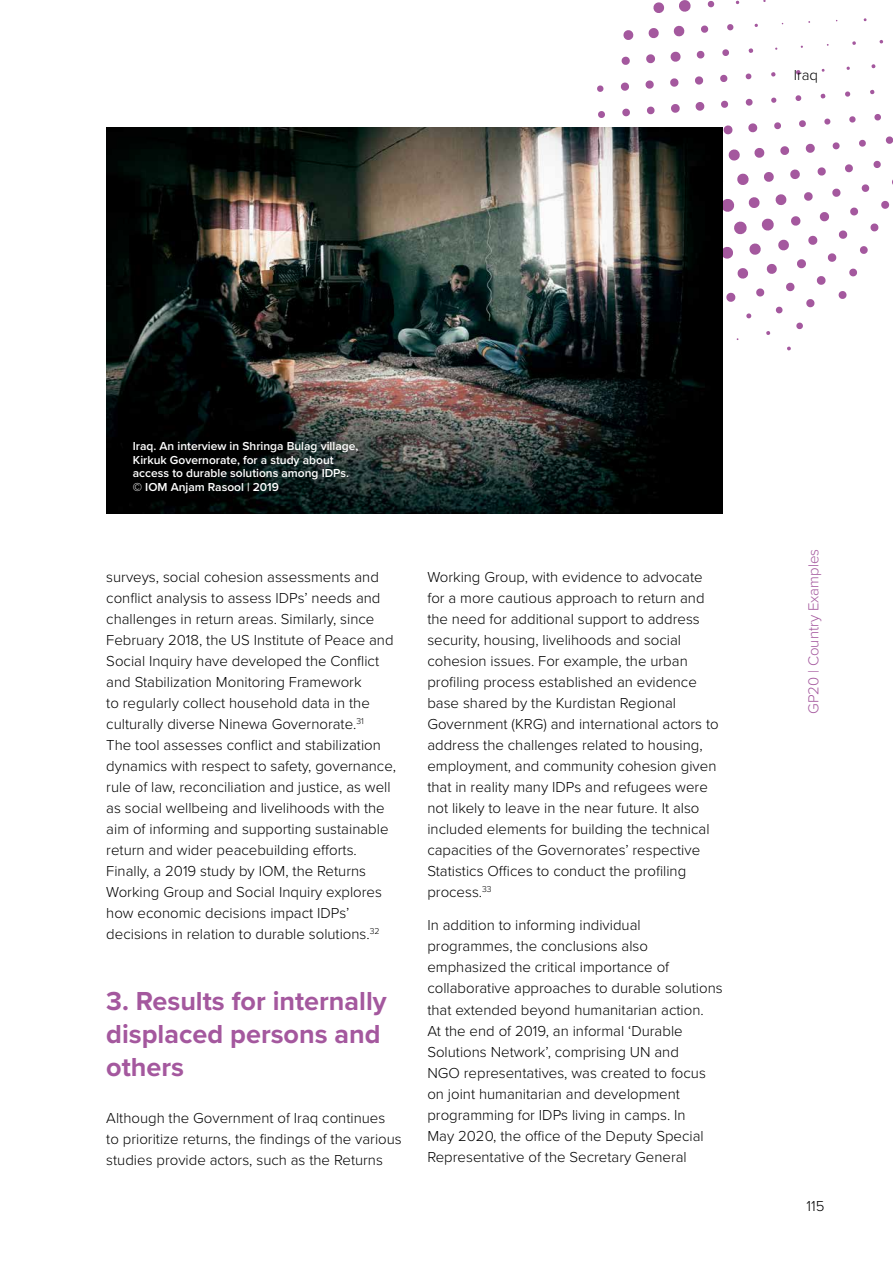
<style>
.page{position:relative;width:893px;height:1263px;background:#fff}
.page>*{position:absolute;margin:0;border:0;box-sizing:border-box;transform-origin:0 0}
.t1{font:700 27px/33px "Proxima Nova";color:#a4589e}
.t2{font:300 15px/21px "Proxima Nova";color:#000}
.t3{font:300 15px "Proxima Nova";color:#a4589e}
.t4{font:600 12px/13.5px "Proxima Nova";color:#fff}
</style>
<div class="page">
<svg style="left:885px;top:136px;width:8px;height:8px"></svg>
<svg style="left:874px;top:114px;width:7px;height:7px"></svg>
<svg style="left:870px;top:90px;width:5px;height:5px"></svg>
<svg style="left:871px;top:64px;width:5px;height:5px"></svg>
<svg style="left:879px;top:40px;width:4px;height:4px"></svg>
<svg style="left:873px;top:160px;width:8px;height:8px"></svg>
<svg style="left:859px;top:139px;width:7px;height:8px"></svg>
<svg style="left:849px;top:116px;width:7px;height:7px"></svg>
<svg style="left:845px;top:91px;width:6px;height:6px"></svg>
<svg style="left:846px;top:66px;width:4px;height:4px"></svg>
<svg style="left:852px;top:41px;width:4px;height:4px"></svg>
<svg style="left:881px;top:200px;width:9px;height:9px"></svg>
<svg style="left:861px;top:184px;width:9px;height:8px"></svg>
<svg style="left:845px;top:164px;width:8px;height:9px"></svg>
<svg style="left:832px;top:142px;width:8px;height:8px"></svg>
<svg style="left:824px;top:118px;width:7px;height:7px"></svg>
<svg style="left:820px;top:93px;width:6px;height:6px"></svg>
<svg style="left:870px;top:223px;width:9px;height:9px"></svg>
<svg style="left:850px;top:207px;width:9px;height:9px"></svg>
<svg style="left:832px;top:188px;width:9px;height:9px"></svg>
<svg style="left:817px;top:167px;width:9px;height:9px"></svg>
<svg style="left:805px;top:143px;width:10px;height:10px"></svg>
<svg style="left:799px;top:120px;width:7px;height:7px"></svg>
<svg style="left:795px;top:95px;width:7px;height:6px"></svg>
<svg style="left:796px;top:70px;width:5px;height:5px"></svg>
<svg style="left:860px;top:246px;width:8px;height:8px"></svg>
<svg style="left:838px;top:230px;width:10px;height:9px"></svg>
<svg style="left:819px;top:212px;width:11px;height:10px"></svg>
<svg style="left:804px;top:192px;width:9px;height:9px"></svg>
<svg style="left:790px;top:169px;width:10px;height:10px"></svg>
<svg style="left:780px;top:146px;width:10px;height:9px"></svg>
<svg style="left:774px;top:122px;width:7px;height:8px"></svg>
<svg style="left:771px;top:97px;width:6px;height:6px"></svg>
<svg style="left:771px;top:72px;width:5px;height:5px"></svg>
<svg style="left:849px;top:268px;width:8px;height:9px"></svg>
<svg style="left:827px;top:253px;width:10px;height:9px"></svg>
<svg style="left:808px;top:235px;width:10px;height:10px"></svg>
<svg style="left:791px;top:216px;width:10px;height:10px"></svg>
<svg style="left:775px;top:194px;width:12px;height:12px"></svg>
<svg style="left:764px;top:172px;width:10px;height:10px"></svg>
<svg style="left:754px;top:148px;width:11px;height:10px"></svg>
<svg style="left:748px;top:123px;width:10px;height:10px"></svg>
<svg style="left:745px;top:98px;width:8px;height:8px"></svg>
<svg style="left:745px;top:73px;width:7px;height:7px"></svg>
<svg style="left:748px;top:48px;width:5px;height:5px"></svg>
<svg style="left:754px;top:23px;width:4px;height:4px"></svg>
<svg style="left:838px;top:291px;width:9px;height:8px"></svg>
<svg style="left:816px;top:276px;width:10px;height:9px"></svg>
<svg style="left:797px;top:259px;width:9px;height:10px"></svg>
<svg style="left:778px;top:239px;width:11px;height:12px"></svg>
<svg style="left:761px;top:218px;width:13px;height:13px"></svg>
<svg style="left:748px;top:197px;width:12px;height:11px"></svg>
<svg style="left:737px;top:173px;width:12px;height:12px"></svg>
<svg style="left:728px;top:149px;width:12px;height:12px"></svg>
<svg style="left:723px;top:125px;width:10px;height:10px"></svg>
<svg style="left:721px;top:100px;width:8px;height:8px"></svg>
<svg style="left:720px;top:74px;width:8px;height:8px"></svg>
<svg style="left:722px;top:49px;width:7px;height:7px"></svg>
<svg style="left:727px;top:24px;width:7px;height:7px"></svg>
<svg style="left:806px;top:299px;width:9px;height:9px"></svg>
<svg style="left:786px;top:282px;width:9px;height:10px"></svg>
<svg style="left:766px;top:263px;width:11px;height:11px"></svg>
<svg style="left:749px;top:243px;width:12px;height:12px"></svg>
<svg style="left:734px;top:221px;width:13px;height:14px"></svg>
<svg style="left:723px;top:199px;width:12px;height:13px"></svg>
<svg style="left:695px;top:102px;width:10px;height:9px"></svg>
<svg style="left:695px;top:76px;width:9px;height:9px"></svg>
<svg style="left:696px;top:50px;width:9px;height:9px"></svg>
<svg style="left:701px;top:25px;width:8px;height:8px"></svg>
<svg style="left:707px;top:0;width:8px;height:8px"></svg>
<svg style="left:796px;top:322px;width:7px;height:8px"></svg>
<svg style="left:775px;top:306px;width:8px;height:8px"></svg>
<svg style="left:756px;top:288px;width:9px;height:9px"></svg>
<svg style="left:737px;top:268px;width:11px;height:11px"></svg>
<svg style="left:723px;top:246px;width:10px;height:13px"></svg>
<svg style="left:671px;top:104px;width:9px;height:9px"></svg>
<svg style="left:670px;top:78px;width:9px;height:9px"></svg>
<svg style="left:670px;top:51px;width:11px;height:11px"></svg>
<svg style="left:673px;top:25px;width:12px;height:12px"></svg>
<svg style="left:679px;top:0;width:12px;height:12px"></svg>
<svg style="left:787px;top:346px;width:4px;height:4px"></svg>
<svg style="left:766px;top:331px;width:4px;height:4px"></svg>
<svg style="left:746px;top:313px;width:6px;height:6px"></svg>
<svg style="left:726px;top:292px;width:10px;height:10px"></svg>
<svg style="left:647px;top:106px;width:8px;height:9px"></svg>
<svg style="left:645px;top:80px;width:9px;height:9px"></svg>
<svg style="left:646px;top:54px;width:9px;height:10px"></svg>
<svg style="left:648px;top:28px;width:11px;height:11px"></svg>
<svg style="left:653px;top:2px;width:12px;height:11px"></svg>
<svg style="left:622px;top:108px;width:8px;height:9px"></svg>
<svg style="left:620px;top:82px;width:9px;height:9px"></svg>
<svg style="left:621px;top:56px;width:9px;height:9px"></svg>
<svg style="left:623px;top:30px;width:11px;height:10px"></svg>
<svg style="left:598px;top:111px;width:7px;height:7px"></svg>
<svg style="left:597px;top:85px;width:7px;height:7px"></svg>
<img style="left:106px;top:128px;width:617px;height:385px">
<p class="t2" style="left:794px;top:64px;width:26px">Iraq</p>
<p class="t4" style="left:133px;top:439px;width:227px">Iraq. An interview in Shringa Bulag village, Kirkuk Governorate, for a study about access to durable solutions among IDPs. © IOM Anjam Rasool | 2019</p>
<p class="t2" style="left:106px;top:565px;width:291px">surveys, social cohesion assessments and conflict analysis to assess IDPs’ needs and challenges in return areas. Similarly, since February 2018, the US Institute of Peace and Social Inquiry have developed the Conflict and Stabilization Monitoring Framework<br>to regularly collect household data in the culturally diverse Ninewa Governorate.<sup>31<br></sup>The tool assesses conflict and stabilization dynamics with respect to safety, governance, rule of law, reconciliation and justice, as well as social wellbeing and livelihoods with the aim of informing and supporting sustainable return and wider peacebuilding efforts.<br>Finally, a 2019 study by IOM, the Returns Working Group and Social Inquiry explores how economic decisions impact IDPs’ decisions in relation to durable solutions.<sup>32</sup></p>
<h1 class="t1" style="left:106px;top:984px;width:282px">3. Results for internally displaced persons and others</h1>
<p class="t2" style="left:106px;top:1106px;width:297px">Although the Government of Iraq continues<br>to prioritize returns, the findings of the various studies provide actors, such as the Returns</p>
<p class="t2" style="left:427px;top:565px;width:293px">Working Group, with evidence to advocate for a more cautious approach to return and the need for additional support to address security, housing, livelihoods and social cohesion issues. For example, the urban profiling process established an evidence base shared by the Kurdistan Regional Government (KRG) and international actors to address the challenges related to housing, employment, and community cohesion given that in reality many IDPs and refugees were not likely to leave in the near future. It also included elements for building the technical capacities of the Governorates’ respective Statistics Offices to conduct the profiling process.<sup>33</sup></p>
<p class="t2" style="left:427px;top:914px;width:297px">In addition to informing individual programmes, the conclusions also emphasized the critical importance of collaborative approaches to durable solutions that extended beyond humanitarian action.<br>At the end of 2019, an informal ‘Durable Solutions Network’, comprising UN and<br>NGO representatives, was created to focus on joint humanitarian and development programming for IDPs living in camps. In<br>May 2020, the office of the Deputy Special Representative of the Secretary General</p>
<p class="t3" style="left:802px;top:714px;width:167px;rotate:-90deg">GP20 | Country Examples</p>
<p class="t2" style="left:806px;top:1195px;width:19px">115</p>
</div>
